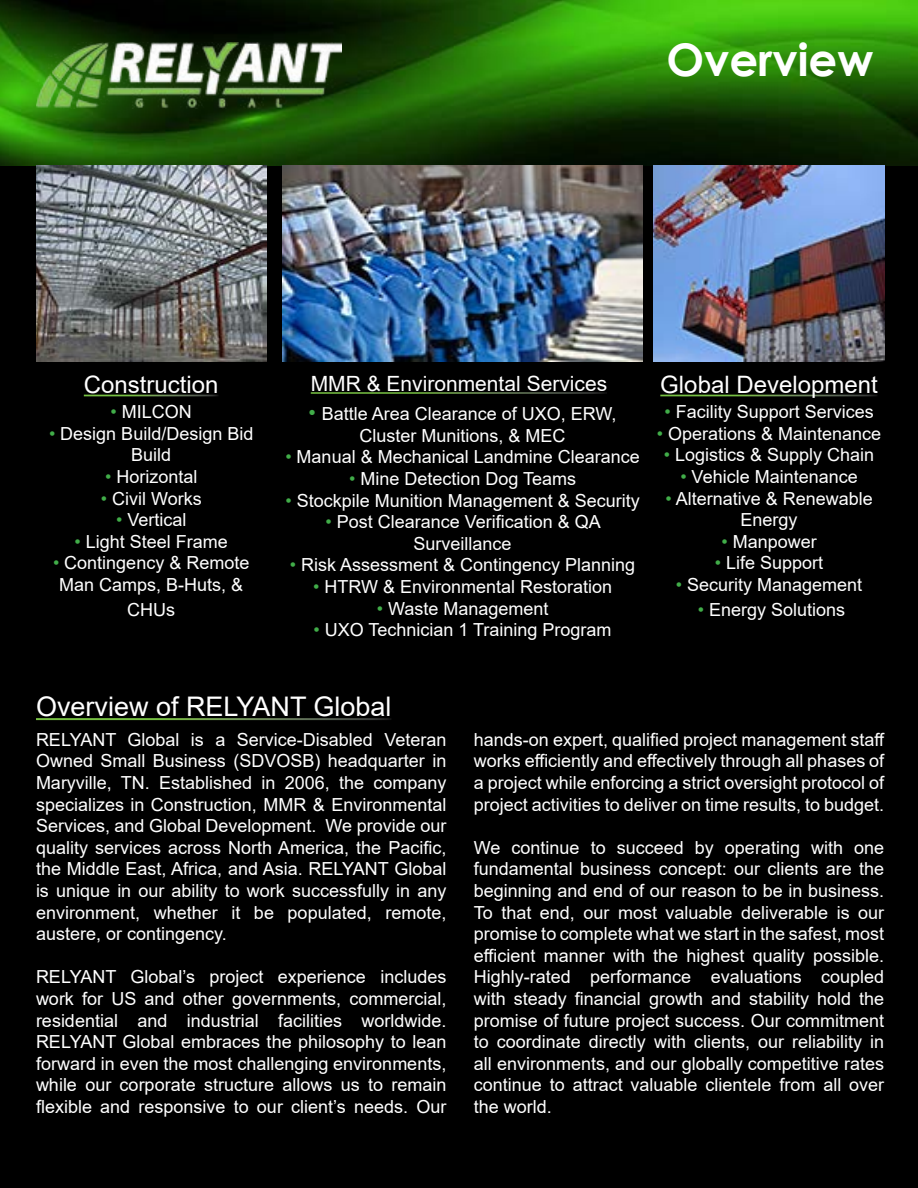
<style>
.page{position:relative;width:918px;height:1188px;background:#fff}
.page>*{position:absolute;margin:0;border:0;box-sizing:border-box;transform-origin:0 0}
.t1{font:700 45px "Century Gothic";color:#fff}
.t2{font:27px "Arial";color:#fff}
.t3{font:24px "Arial";color:#fff}
.t4{font:21px "Arial";color:#fff}
.t5{font:18px/21.6px "Arial";color:#fff;text-align:center}
.s1{color:#41ad49}
.s2{font-size:21px;color:#41ad49}
</style>
<div class="page">
<div style="left:0;top:5px;width:918px;height:1183px;background:#000"></div>
<img style="left:0;top:0;width:918px;height:166px">
<img style="left:36px;top:42px;width:305px;height:66px">
<hr style="left:311px;top:392px;width:296px;height:2px;background:#fff">
<hr style="left:36px;top:718px;width:356px;height:2px;background:#fff">
<img style="left:283px;top:166px;width:360px;height:196px">
<img style="left:36px;top:166px;width:230px;height:196px">
<img style="left:654px;top:166px;width:230px;height:196px">
<hr style="left:84px;top:395px;width:135px;height:1px;background:#fff">
<hr style="left:660px;top:395px;width:218px;height:1px;background:#fff">
<h1 class="t1" style="left:666px;top:25px;width:208px">Overview</h1>
<h3 class="t3" style="left:84px;top:368px;width:136px">Construction</h3>
<h3 class="t3" style="left:660px;top:368px;width:219px">Global Development</h3>
<p class="t5" style="left:111px;top:401px;width:83px"><span class="s1">•</span> MILCON</p>
<p class="t5" style="left:49px;top:422px;width:206px"><span class="s1">•</span> Design Build/Design Bid<br>Build</p>
<p class="t5" style="left:105px;top:466px;width:94px"><span class="s1">•</span> Horizontal</p>
<p class="t5" style="left:101px;top:487px;width:102px"><span class="s1">•</span> Civil Works</p>
<p class="t5" style="left:116px;top:509px;width:72px"><span class="s1">•</span> Vertical</p>
<p class="t5" style="left:75px;top:530px;width:155px"><span class="s1">•</span> Light Steel Frame</p>
<p class="t5" style="left:53px;top:552px;width:198px"><span class="s1">•</span> Contingency &amp; Remote<br>Man Camps, B-Huts, &amp;</p>
<p class="t5" style="left:127px;top:599px;width:49px">CHUs</p>
<p class="t4" style="left:311px;top:369px;width:298px">MMR &amp; Environmental Services</p>
<p class="t5" style="left:664px;top:401px;width:211px"><span class="s1">•</span> Facility Support Services</p>
<p class="t5" style="left:657px;top:422px;width:226px"><span class="s1">•</span> Operations &amp; Maintenance</p>
<p class="t5" style="left:664px;top:444px;width:212px"><span class="s1">•</span> Logistics &amp; Supply Chain</p>
<p class="t5" style="left:680px;top:466px;width:179px"><span class="s1">•</span> Vehicle Maintenance</p>
<p class="t5" style="left:665px;top:487px;width:209px"><span class="s1">•</span> Alternative &amp; Renewable<br>Energy</p>
<p class="t5" style="left:721px;top:530px;width:97px"><span class="s1">•</span> Manpower</p>
<p class="t5" style="left:715px;top:552px;width:110px"><span class="s1">•</span> Life Support</p>
<p class="t5" style="left:676px;top:574px;width:188px"><span class="s1">•</span> Security Management</p>
<p class="t5" style="left:698px;top:599px;width:149px"><span class="s1">•</span> Energy Solutions</p>
<p class="t5" style="left:309px;top:403px;width:309px"><span class="s2">•</span> Battle Area Clearance of UXO, ERW,<br>Cluster Munitions, &amp; MEC</p>
<p class="t5" style="left:285px;top:446px;width:356px"><span class="s1">•</span> Manual &amp; Mechanical Landmine Clearance</p>
<p class="t5" style="left:349px;top:468px;width:229px"><span class="s1">•</span> Mine Detection Dog Teams</p>
<p class="t5" style="left:285px;top:489px;width:356px"><span class="s1">•</span> Stockpile Munition Management &amp; Security</p>
<p class="t5" style="left:325px;top:511px;width:277px"><span class="s1">•</span> Post Clearance Verification &amp; QA<br>Surveillance</p>
<p class="t5" style="left:290px;top:554px;width:347px"><span class="s1">•</span> Risk Assessment &amp; Contingency Planning</p>
<p class="t5" style="left:313px;top:576px;width:301px"><span class="s1">•</span> HTRW &amp; Environmental Restoration</p>
<p class="t5" style="left:377px;top:597px;width:173px"><span class="s1">•</span> Waste Management</p>
<p class="t5" style="left:314px;top:619px;width:300px"><span class="s1">•</span> UXO Technician 1 Training Program</p>
<h2 class="t2" style="left:36px;top:688px;width:357px">Overview of RELYANT Global</h2>
<p class="t5" style="left:36px;top:728px;width:412px;text-align:justify">RELYANT Global is a Service-Disabled Veteran Owned Small Business (SDVOSB) headquarter in Maryville, TN. Established in 2006, the company specializes in Construction, MMR &amp; Environmental Services, and Global Development. We provide our quality services across North America, the Pacific, the Middle East, Africa, and Asia. RELYANT Global is unique in our ability to work successfully in any environment, whether it be populated, remote, austere, or contingency.</p>
<p class="t5" style="left:36px;top:966px;width:412px;text-align:justify">RELYANT Global’s project experience includes work for US and other governments, commercial, residential and industrial facilities worldwide.<br>RELYANT Global embraces the philosophy to lean forward in even the most challenging environments, while our corporate structure allows us to remain flexible and responsive to our client’s needs. Our</p>
<p class="t5" style="left:474px;top:728px;width:413px;text-align:justify">hands-on expert, qualified project management staff works efficiently and effectively through all phases of a project while enforcing a strict oversight protocol of project activities to deliver on time results, to budget.</p>
<p class="t5" style="left:474px;top:836px;width:412px;text-align:justify">We continue to succeed by operating with one fundamental business concept: our clients are the beginning and end of our reason to be in business.<br>To that end, our most valuable deliverable is our promise to complete what we start in the safest, most efficient manner with the highest quality possible.<br>Highly-rated performance evaluations coupled with steady financial growth and stability hold the promise of future project success. Our commitment to coordinate directly with clients, our reliability in all environments, and our globally competitive rates continue to attract valuable clientele from all over the world.</p>
</div>
